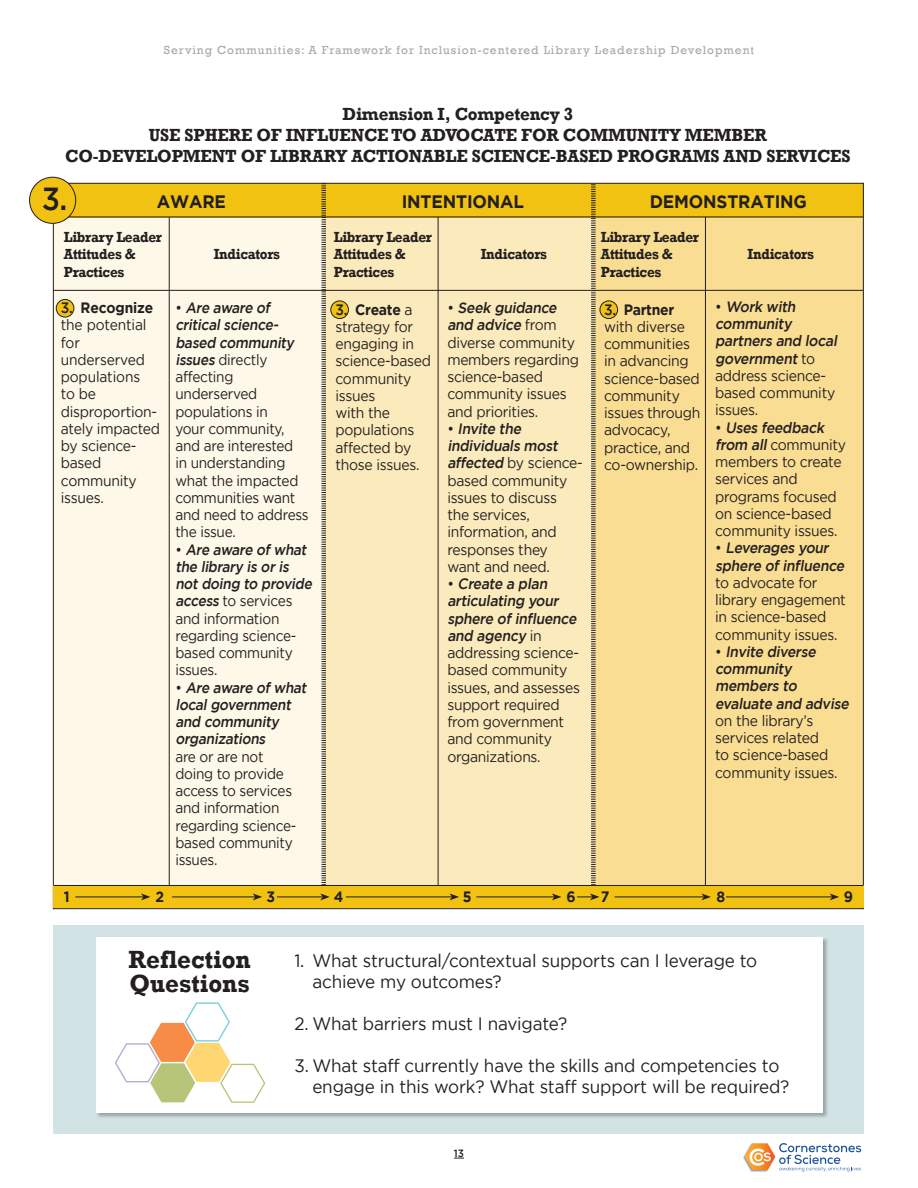
<style>
.page{position:relative;width:918px;height:1188px;background:#fff}
.page>*{position:absolute;margin:0;border:0;box-sizing:border-box;transform-origin:0 0}
.text{font:500 31.8px "Gotham";color:#231f20;scale:.93 1}
.text-2{font:700 25.5px "Rockwell";color:#231f20;scale:.95 1}
.text-3{font:18px "Gotham";letter-spacing:-.01em;color:#231f20;scale:.95 1}
.text-4{font:700 18px "Rockwell";letter-spacing:-.01em;color:#231f20;scale:.95 1}
.text-5{font:700 18px "Gotham";letter-spacing:-.01em;color:#231f20;scale:.95 1}
.text-6{font:15px/17.2px "Gotham";letter-spacing:-.02em;color:#231f20;scale:.93 1}
.text-7{font:15px/17.2px "Gotham";letter-spacing:-.02em;color:#231f20;scale:.91 1}
.text-8{font:700 15px "Rockwell";letter-spacing:-.02em;color:#231f20;scale:.91 1}
.text-9{font:15px/17.2px "Gotham";letter-spacing:-.02em;color:#231f20;scale:.92 1}
.text-10{font:italic 500 15px/17.2px "Gotham";color:#231f20;scale:.93 1}
.text-11{font:700 15px "Gotham";color:#231f20;scale:.93 1}
.t1{font:12px "Rockwell";letter-spacing:.08em;color:#a8a9ad}
.t2{font:500 10.5px "Gotham";color:#231f20;scale:.95 1}
.s1{font-weight:500;font-style:italic}
.s2{font-weight:400;font-style:normal}
.s3{font-weight:500}
.s4{font-weight:700}
</style>
<div class="page">
<svg style="left:745px;top:1143px;width:116px;height:29px"></svg>
<div style="left:53px;top:925px;width:811px;height:209px;background:#d2e3e6"></div>
<div style="left:96px;top:937px;width:733px;height:182px;background:#231f20;opacity:.33"></div>
<div style="left:96px;top:937px;width:727px;height:175px;background:#fff"></div>
<div style="left:593px;top:216px;width:271px;height:693px;background:#f9dd92"></div>
<div style="left:324px;top:217px;width:270px;height:688px;background:#fbeabb"></div>
<div style="left:54px;top:217px;width:270px;height:668px;background:#fdf8e7"></div>
<div style="left:53px;top:183px;width:811px;height:34px;background:#f2c213"></div>
<hr style="left:53px;top:217px;width:810px;height:1px;background:#231f20">
<hr style="left:53px;top:290px;width:810px;height:1px;background:#231f20">
<svg style="left:321px;top:185px;width:6px;height:700px"></svg>
<svg style="left:590px;top:185px;width:6px;height:700px"></svg>
<hr style="left:438px;top:217px;width:1px;height:668px;background:#231f20">
<hr style="left:705px;top:217px;width:1px;height:668px;background:#231f20">
<div style="left:56px;top:299px;width:18px;height:18px;background:#f2c213;border-radius:50%"></div>
<div style="left:56px;top:299px;width:18px;height:18px;border:1px solid #231f20;border-radius:50%"></div>
<div style="left:600px;top:301px;width:18px;height:18px;background:#f2c213;border-radius:50%"></div>
<div style="left:600px;top:301px;width:18px;height:18px;border:1px solid #231f20;border-radius:50%"></div>
<div style="left:331px;top:301px;width:17px;height:18px;background:#f2c213;border-radius:50%"></div>
<div style="left:330px;top:301px;width:19px;height:18px;border:1px solid #231f20;border-radius:50%"></div>
<hr style="left:169px;top:217px;width:1px;height:668px;background:#231f20">
<div style="left:53px;top:885px;width:810px;height:23px;background:#f2c213"></div>
<hr style="left:53px;top:885px;width:810px;height:1px;background:#231f20">
<hr style="left:75px;top:897px;width:68px;height:1px;background:#231f20">
<svg style="left:141px;top:893px;width:9px;height:7px"></svg>
<hr style="left:172px;top:897px;width:83px;height:1px;background:#231f20">
<svg style="left:253px;top:893px;width:9px;height:7px"></svg>
<hr style="left:277px;top:897px;width:46px;height:1px;background:#231f20">
<svg style="left:320px;top:893px;width:10px;height:7px"></svg>
<hr style="left:346px;top:897px;width:106px;height:1px;background:#231f20">
<svg style="left:450px;top:893px;width:9px;height:7px"></svg>
<hr style="left:476px;top:897px;width:78px;height:1px;background:#231f20">
<svg style="left:552px;top:893px;width:9px;height:7px"></svg>
<svg style="left:577px;top:893px;width:22px;height:7px"></svg>
<hr style="left:615px;top:897px;width:89px;height:1px;background:#231f20">
<svg style="left:701px;top:893px;width:10px;height:7px"></svg>
<hr style="left:726px;top:897px;width:106px;height:1px;background:#231f20">
<svg style="left:830px;top:893px;width:9px;height:7px"></svg>
<div style="left:30px;top:177px;width:46px;height:46px;background:#f2c213;border-radius:50%"></div>
<div style="left:29px;top:177px;width:47px;height:47px;border:1px solid #231f20;border-radius:50%"></div>
<svg style="left:115px;top:1002px;width:150px;height:101px"></svg>
<p class="t1" style="left:164px;top:43px;width:592px">Serving Communities: A Framework for Inclusion-centered Library Leadership Development</p>
<p class="text-4" style="left:343px;top:103px;width:244px">Dimension I, Competency 3</p>
<p class="text-4" style="left:149px;top:124px;width:652px">USE SPHERE OF INFLUENCE TO ADVOCATE FOR COMMUNITY MEMBER</p>
<p class="text-4" style="left:65px;top:145px;width:828px">CO-DEVELOPMENT OF LIBRARY ACTIONABLE SCIENCE-BASED PROGRAMS AND SERVICES</p>
<p class="text" style="left:42px;top:181px;width:29px">3.</p>
<p class="text-5" style="left:157px;top:191px;width:74px">AWARE</p>
<p class="text-5" style="left:402px;top:191px;width:131px">INTENTIONAL</p>
<p class="text-5" style="left:650px;top:191px;width:167px">DEMONSTRATING</p>
<p class="text-8" style="left:64px;top:228px;width:109px">Library Leader</p>
<p class="text-8" style="left:334px;top:228px;width:109px">Library Leader</p>
<p class="text-8" style="left:601px;top:228px;width:109px">Library Leader</p>
<p class="text-8" style="left:64px;top:245px;width:81px">Attitudes &amp;</p>
<p class="text-8" style="left:214px;top:245px;width:75px">Indicators</p>
<p class="text-8" style="left:334px;top:245px;width:81px">Attitudes &amp;</p>
<p class="text-8" style="left:481px;top:245px;width:75px">Indicators</p>
<p class="text-8" style="left:601px;top:245px;width:81px">Attitudes &amp;</p>
<p class="text-8" style="left:748px;top:245px;width:75px">Indicators</p>
<p class="text-8" style="left:64px;top:263px;width:68px">Practices</p>
<p class="text-8" style="left:334px;top:263px;width:68px">Practices</p>
<p class="text-8" style="left:601px;top:263px;width:68px">Practices</p>
<p class="text-7" style="left:175px;top:299px;width:148px">• <span class="s1">Are aware of critical science&shy;based community issues</span> directly affecting underserved populations in<br>your community, and are interested in understanding what the impacted communities want and need to address the issue.</p>
<p class="text-7" style="left:175px;top:540px;width:154px">• <span class="s1">Are aware of what the library is or is not doing to provide access</span> to services and information regarding science&shy;based community issues.</p>
<p class="text-7" style="left:175px;top:678px;width:148px">• <span class="s1">Are aware of what local government and community organizations<br></span>are or are not<br>doing to provide access to services and information regarding science&shy;based community issues.</p>
<p class="text-10" style="left:715px;top:298px;width:135px"><span class="s2">•</span> Work with community partners and local government <span class="s2">t o address science&shy;based community issues.</span></p>
<p class="text-6" style="left:715px;top:418px;width:142px">• <span class="s1">Uses feedback from all</span> community members to create services and programs focused on science-based community issues.</p>
<p class="text-6" style="left:715px;top:539px;width:143px">• <span class="s1">Leverages your sphere of influence </span>to advocate for library engagement in science-based community issues.</p>
<p class="text-6" style="left:715px;top:643px;width:148px">• <span class="s1">Invite diverse community members to evaluate and advise </span>on the library’s services related<br>to science-based community issues.</p>
<p class="text-9" style="left:61px;top:299px;width:102px"><span class="s3">3.</span> <span class="s4">Recognize </span>the potential</p>
<p class="text-9" style="left:61px;top:333px;width:109px">for underserved populations<br>to be disproportion&shy;ately impacted by science&shy;based community issues.</p>
<p class="text-6" style="left:447px;top:299px;width:143px">• <span class="s1">Seek guidance and advice</span> f r o m diverse community members regarding science-based community issues and priorities.</p>
<p class="text-6" style="left:447px;top:420px;width:147px">• <span class="s1">Invite the individuals most affected</span> by science&shy;based community issues to discuss<br>the services, information, and responses they want and need.</p>
<p class="text-6" style="left:447px;top:575px;width:144px">• <span class="s1">Create a plan articulating your sphere of influence and agency</span> i n addressing science&shy;based community issues, and assesses support required from government and community organizations.</p>
<p class="text-6" style="left:336px;top:300px;width:104px"><span class="s3">3.</span> <span class="s4">Create</span> a strategy for engaging in science-based community issues<br>with the populations affected by those issues.</p>
<p class="text-6" style="left:604px;top:300px;width:105px"><span class="s3">3.</span> <span class="s4">Partner </span>with diverse communities in advancing science-based community issues through advocacy, practice, and co-ownership.</p>
<p class="text-11" style="left:64px;top:888px;width:8px">1</p>
<p class="text-11" style="left:155px;top:888px;width:11px">2</p>
<p class="text-11" style="left:266px;top:888px;width:11px">3</p>
<p class="text-11" style="left:334px;top:888px;width:12px">4</p>
<p class="text-11" style="left:463px;top:888px;width:11px">5</p>
<p class="text-11" style="left:566px;top:888px;width:11px">6</p>
<p class="text-11" style="left:601px;top:888px;width:11px">7</p>
<p class="text-11" style="left:716px;top:888px;width:11px">8</p>
<p class="text-11" style="left:844px;top:888px;width:11px">9</p>
<p class="text-2" style="left:129px;top:944px;width:130px">Reflection</p>
<p class="text-2" style="left:129px;top:968px;width:128px">Questions</p>
<p class="text-3" style="left:294px;top:950px;width:489px">1. What structural/contextual supports can I leverage to</p>
<p class="text-3" style="left:312px;top:971px;width:201px">achieve my outcomes?</p>
<p class="text-3" style="left:294px;top:1013px;width:289px">2. What barriers must I navigate?</p>
<p class="text-3" style="left:294px;top:1055px;width:512px">3. What staff currently have the skills and competencies to</p>
<p class="text-3" style="left:312px;top:1076px;width:504px">engage in this work? What staff support will be required?</p>
<p class="t2" style="left:454px;top:1147px;width:12px">13</p>
</div>
